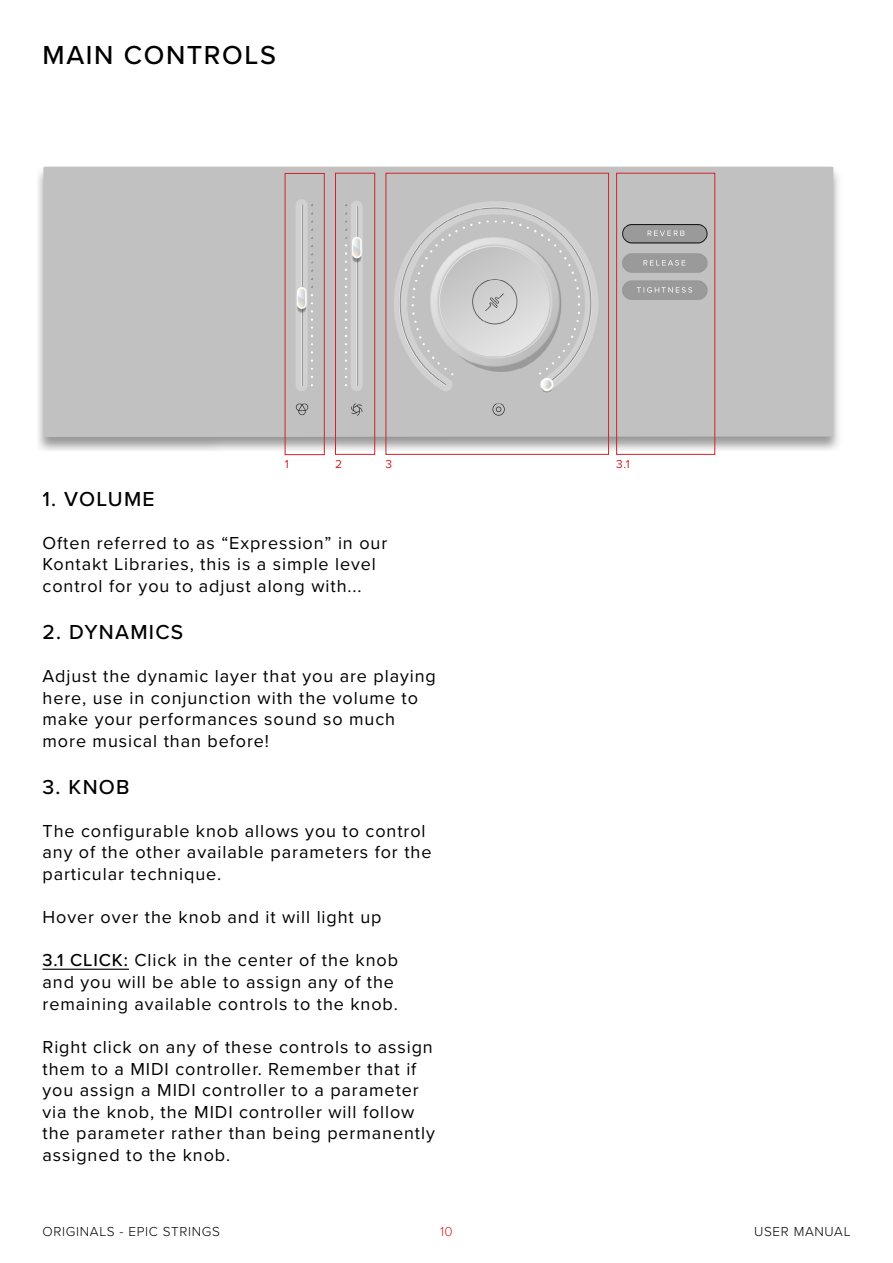
<style>
.page{position:relative;width:893px;height:1263px;background:#fff}
.page>*{position:absolute;margin:0;border:0;box-sizing:border-box;transform-origin:0 0}
.t1{font:500 27px "Proxima Nova";letter-spacing:.06em;color:#000}
.t2{font:500 21px "Proxima Nova";letter-spacing:.06em;color:#000}
.t3{font:18px/21.6px "Proxima Nova";letter-spacing:.05em;color:#000}
.t4{font:300 13.5px "Proxima Nova";letter-spacing:.05em;color:#000}
.t5{font:300 13.5px "Proxima Nova";color:#d2232a}
.t6{font:12px "Proxima Nova";color:#d2232a}
.s1{font-weight:500}
</style>
<div class="page">
<hr style="left:43px;top:969px;width:86px;height:1px;background:#000">
<img style="left:38px;top:166px;width:801px;height:285px">
<div style="left:285px;top:173px;width:40px;height:282px;border:1px solid #d2232a"></div>
<div style="left:335px;top:173px;width:40px;height:282px;border:1px solid #d2232a"></div>
<div style="left:386px;top:173px;width:223px;height:282px;border:1px solid #d2232a"></div>
<div style="left:616px;top:173px;width:99px;height:282px;border:1px solid #d2232a"></div>
<h1 class="t1" style="left:43px;top:35px;width:235px">MAIN CONTROLS</h1>
<p class="t6" style="left:285px;top:455px;width:6px">1</p>
<p class="t6" style="left:335px;top:455px;width:9px">2</p>
<p class="t6" style="left:386px;top:455px;width:8px">3</p>
<p class="t6" style="left:616px;top:455px;width:15px">3.1</p>
<p class="t2" style="left:43px;top:483px;width:114px">1. VOLUME</p>
<p class="t3" style="left:43px;top:531px;width:346px">Often referred to as “Expression” in our<br>Kontakt Libraries, this is a simple level control for you to adjust along with...</p>
<p class="t2" style="left:43px;top:616px;width:142px">2. DYNAMICS</p>
<p class="t3" style="left:43px;top:664px;width:395px">Adjust the dynamic layer that you are playing here, use in conjunction with the volume to make your performances sound so much more musical than before!</p>
<p class="t2" style="left:43px;top:771px;width:89px">3. KNOB</p>
<p class="t3" style="left:43px;top:819px;width:390px">The configurable knob allows you to control any of the other available parameters for the particular technique.</p>
<p class="t3" style="left:43px;top:906px;width:340px">Hover over the knob and it will light up</p>
<p class="t3" style="left:43px;top:949px;width:357px"><span class="s1">3.1 CLICK:</span> Click in the center of the knob and you will be able to assign any of the remaining available controls to the knob.</p>
<p class="t3" style="left:43px;top:1035px;width:394px">Right click on any of these controls to assign them to a MIDI controller. Remember that if you assign a MIDI controller to a parameter via the knob, the MIDI controller will follow the parameter rather than being permanently assigned to the knob.</p>
<p class="t4" style="left:43px;top:1221px;width:179px">ORIGINALS - EPIC STRINGS</p>
<p class="t5" style="left:440px;top:1221px;width:14px">10</p>
<p class="t4" style="left:754px;top:1221px;width:98px">USER MANUAL</p>
</div>
